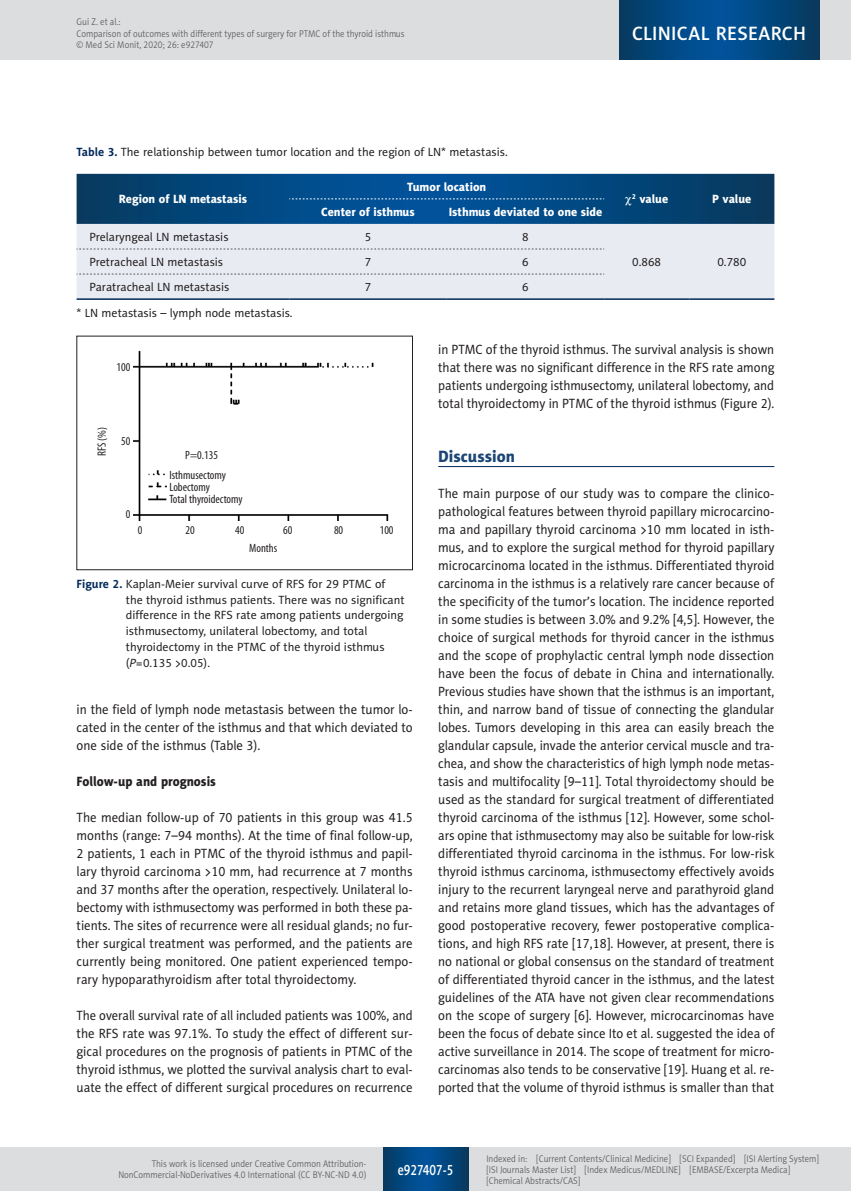
<style>
.page{position:relative;width:851px;height:1191px;background:#fff}
.page>*{position:absolute;margin:0;border:0;box-sizing:border-box;transform-origin:0 0}
.t1{font:19.5px "Naomi Sans EFN Medium";letter-spacing:.015em;color:#fff}
.MSM_Headline_1{font:16.5px "Naomi Sans EFN Heavy";color:#1a4574}
.t2{font:15px "Naomi Sans EFN Medium";color:#fff;scale:.8 1}
.MSM_Body{font:13.5px/18px "Naomi Sans EFN";color:#231f20;text-align:justify;scale:.95 1}
.MSM_Body-2{font:13.5px/18px "Naomi Sans EFN";color:#231f20;text-align:justify;scale:.94 1}
.MSM_Headline_2{font:13.5px "Naomi Sans EFN Heavy";color:#231f20;scale:.95 1}
.MSM_Rycina_tytul{font:12px/15.8px "Naomi Sans EFN";color:#231f20}
.MSM_Tabela_zawartosc{font:12px "Naomi Sans EFN";color:#231f20}
.MSM_Tabela_Head{font:12px "Naomi Sans EFN Heavy";color:#fff}
.t3{font:condensed 12px/12px "Myriad Pro";color:#231f20}
.MSM_Tabela_tytul{font:12px "Naomi Sans EFN";color:#231f20}
.MSM_Table_podpis_dol{font:12px "Naomi Sans EFN";color:#231f20}
.t4{font:9.75px/11.2px "Naomi Sans EFN Light";color:#57585a;scale:.9 1}
.s1{font-weight:700;color:#00295c}
.s2{font-family:"Standard Sym L"}
.s3{font-style:italic}
</style>
<div class="page">
<hr style="left:438px;top:466px;width:336px;height:1px;background:#00295c">
<div style="left:77px;top:224px;width:697px;height:74px;background:#e8ebf2"></div>
<svg style="left:77px;top:249px;width:527px;height:1px"></svg>
<svg style="left:77px;top:174px;width:697px;height:50px;background:#04487f"></svg>
<svg style="left:77px;top:274px;width:527px;height:1px"></svg>
<hr style="left:77px;top:298px;width:212px;height:2px;background:#00295c">
<hr style="left:289px;top:298px;width:157px;height:2px;background:#00295c">
<hr style="left:446px;top:298px;width:158px;height:2px;background:#00295c">
<hr style="left:604px;top:298px;width:85px;height:2px;background:#00295c">
<hr style="left:689px;top:298px;width:85px;height:2px;background:#00295c">
<img style="left:133px;top:350px;width:255px;height:170px">
<img style="left:148px;top:467px;width:19px;height:35px">
<div style="left:0;top:1148px;width:850px;height:43px;background:#dcdddf"></div>
<svg style="left:383px;top:1147px;width:85px;height:43px;background:#02477e"></svg>
<div style="left:0;top:0;width:850px;height:60px;background:#dcdddf"></div>
<svg style="left:619px;top:0;width:200px;height:60px;background:#02477e"></svg>
<p class="t4" style="left:77px;top:16px;width:366px">Gui Z. et al.:<br>Comparison of outcomes with different types of surgery for PTMC of the thyroid isthmus © Med Sci Monit, 2020; 26: e927407</p>
<h1 class="t1" style="left:632px;top:22px;width:175px">CLINICAL RESEARCH</h1>
<p class="MSM_Tabela_tytul" style="left:77px;top:145px;width:432px"><span class="s1">Table 3.</span> The relationship between tumor location and the region of LN* metastasis.</p>
<p class="MSM_Tabela_Head" style="left:119px;top:192px;width:130px">Region of LN metastasis</p>
<p class="MSM_Tabela_Head" style="left:407px;top:179px;width:81px">Tumor location</p>
<p class="MSM_Tabela_Head" style="left:321px;top:204px;width:95px">Center of isthmus</p>
<p class="MSM_Tabela_Head" style="left:448px;top:204px;width:155px">Isthmus deviated to one side</p>
<p class="MSM_Tabela_Head" style="left:625px;top:192px;width:45px"><span class="s2">c</span><sup>2</sup> value</p>
<p class="MSM_Tabela_Head" style="left:712px;top:192px;width:41px">P value</p>
<p class="MSM_Tabela_zawartosc" style="left:89px;top:230px;width:141px">Prelaryngeal LN metastasis</p>
<p class="MSM_Tabela_zawartosc" style="left:365px;top:230px;width:8px">5</p>
<p class="MSM_Tabela_zawartosc" style="left:522px;top:230px;width:8px">8</p>
<p class="MSM_Tabela_zawartosc" style="left:89px;top:255px;width:135px">Pretracheal LN metastasis</p>
<p class="MSM_Tabela_zawartosc" style="left:365px;top:255px;width:8px">7</p>
<p class="MSM_Tabela_zawartosc" style="left:522px;top:255px;width:8px">6</p>
<p class="MSM_Tabela_zawartosc" style="left:632px;top:255px;width:30px">0.868</p>
<p class="MSM_Tabela_zawartosc" style="left:717px;top:255px;width:30px">0.780</p>
<p class="MSM_Tabela_zawartosc" style="left:89px;top:280px;width:142px">Paratracheal LN metastasis</p>
<p class="MSM_Tabela_zawartosc" style="left:365px;top:280px;width:8px">7</p>
<p class="MSM_Tabela_zawartosc" style="left:522px;top:280px;width:8px">6</p>
<p class="MSM_Table_podpis_dol" style="left:77px;top:306px;width:217px">* LN metastasis – lymph node metastasis.</p>
<p class="t3" style="left:116px;top:361px;width:15px">100</p>
<p class="t3" style="left:96px;top:456px;width:31px;rotate:-90deg">RFS (%)</p>
<p class="t3" style="left:121px;top:434px;width:11px">50</p>
<p class="t3" style="left:126px;top:508px;width:6px">0</p>
<p class="t3" style="left:185px;top:448px;width:34px">P=0.135</p>
<p class="t3" style="left:169px;top:468px;width:75px">Isthmusectomy<br>Lobectomy<br>Total thyroidectomy</p>
<p class="t3" style="left:138px;top:523px;width:6px">0</p>
<p class="t3" style="left:185px;top:523px;width:11px">20</p>
<p class="t3" style="left:235px;top:523px;width:11px">40</p>
<p class="t3" style="left:283px;top:523px;width:11px">60</p>
<p class="t3" style="left:334px;top:523px;width:11px">80</p>
<p class="t3" style="left:379px;top:523px;width:15px">100</p>
<p class="t3" style="left:249px;top:542px;width:30px">Months</p>
<p class="MSM_Rycina_tytul" style="left:126px;top:576px;width:280px;text-indent:-49px"><span class="s1">Figure 2.</span> Kaplan-Meier survival curve of RFS for 29 PTMC of the thyroid isthmus patients. There was no significant difference in the RFS rate among patients undergoing isthmusectomy, unilateral lobectomy, and total thyroidectomy in the PTMC of the thyroid isthmus (<span class="s3">P</span>=0.135 &gt;0.05).</p>
<p class="MSM_Body" style="left:77px;top:700px;width:355px">in the field of lymph node metastasis between the tumor lo&shy;cated in the center of the isthmus and that which deviated to one side of the isthmus (Table 3).</p>
<p class="MSM_Headline_2" style="left:77px;top:773px;width:148px">Follow-up and prognosis</p>
<p class="MSM_Body" style="left:77px;top:808px;width:355px">The median follow-up of 70 patients in this group was 41.5 months (range: 7–94 months). At the time of final follow-up, 2 patients, 1 each in PTMC of the thyroid isthmus and papil&shy;lary thyroid carcinoma &gt;10 mm, had recurrence at 7 months and 37 months after the operation, respectively. Unilateral lo&shy;bectomy with isthmusectomy was performed in both these pa&shy;tients. The sites of recurrence were all residual glands; no fur&shy;ther surgical treatment was performed, and the patients are currently being monitored. One patient experienced tempo&shy;rary hypoparathyroidism after total thyroidectomy.</p>
<p class="MSM_Body-2" style="left:77px;top:1006px;width:359px">The overall survival rate of all included patients was 100%, and the RFS rate was 97.1%. To study the effect of different sur&shy;gical procedures on the prognosis of patients in PTMC of the thyroid isthmus, we plotted the survival analysis chart to eval&shy;uate the effect of different surgical procedures on recurrence</p>
<p class="MSM_Body-2" style="left:438px;top:340px;width:359px">in PTMC of the thyroid isthmus. The survival analysis is shown that there was no significant difference in the RFS rate among patients undergoing isthmusectomy, unilateral lobectomy, and total thyroidectomy in PTMC of the thyroid isthmus (Figure 2).</p>
<p class="MSM_Headline_1" style="left:438px;top:446px;width:78px">Discussion</p>
<p class="MSM_Body" style="left:438px;top:484px;width:355px">The main purpose of our study was to compare the clinico&shy;pathological features between thyroid papillary microcarcino&shy;ma and papillary thyroid carcinoma &gt;10 mm located in isth&shy;mus, and to explore the surgical method for thyroid papillary microcarcinoma located in the isthmus. Differentiated thyroid carcinoma in the isthmus is a relatively rare cancer because of the specificity of the tumor’s location. The incidence reported in some studies is between 3.0% and 9.2% [4,5]. However, the choice of surgical methods for thyroid cancer in the isthmus and the scope of prophylactic central lymph node dissection have been the focus of debate in China and internationally.<br>Previous studies have shown that the isthmus is an important, thin, and narrow band of tissue of connecting the glandular lobes. Tumors developing in this area can easily breach the glandular capsule, invade the anterior cervical muscle and tra&shy;chea, and show the characteristics of high lymph node metas&shy;tasis and multifocality [9–11]. Total thyroidectomy should be used as the standard for surgical treatment of differentiated thyroid carcinoma of the isthmus [12]. However, some schol&shy;ars opine that isthmusectomy may also be suitable for low-risk differentiated thyroid carcinoma in the isthmus. For low-risk thyroid isthmus carcinoma, isthmusectomy effectively avoids injury to the recurrent laryngeal nerve and parathyroid gland and retains more gland tissues, which has the advantages of good postoperative recovery, fewer postoperative complica&shy;tions, and high RFS rate [17,18]. However, at present, there is no national or global consensus on the standard of treatment of differentiated thyroid cancer in the isthmus, and the latest guidelines of the ATA have not given clear recommendations on the scope of surgery [6]. However, microcarcinomas have been the focus of debate since Ito et al. suggested the idea of active surveillance in 2014. The scope of treatment for micro&shy;carcinomas also tends to be conservative [19]. Huang et al. re&shy;ported that the volume of thyroid isthmus is smaller than that</p>
<p class="t4" style="left:118px;top:1158px;width:277px;text-align:right">This work is licensed under Creative Common Attribution-<br>NonCommercial-NoDerivatives 4.0 International (CC BY-NC-ND 4.0)</p>
<p class="t2" style="left:397px;top:1160px;width:71px">e927407-5</p>
<p class="t4" style="left:486px;top:1152px;width:371px">Indexed in: [Current Contents/Clinical Medicine] [SCI Expanded] [ISI Alerting System] [ISI Journals Master List] [Index Medicus/MEDLINE] [EMBASE/Excerpta Medica] [Chemical Abstracts/CAS]</p>
</div>
